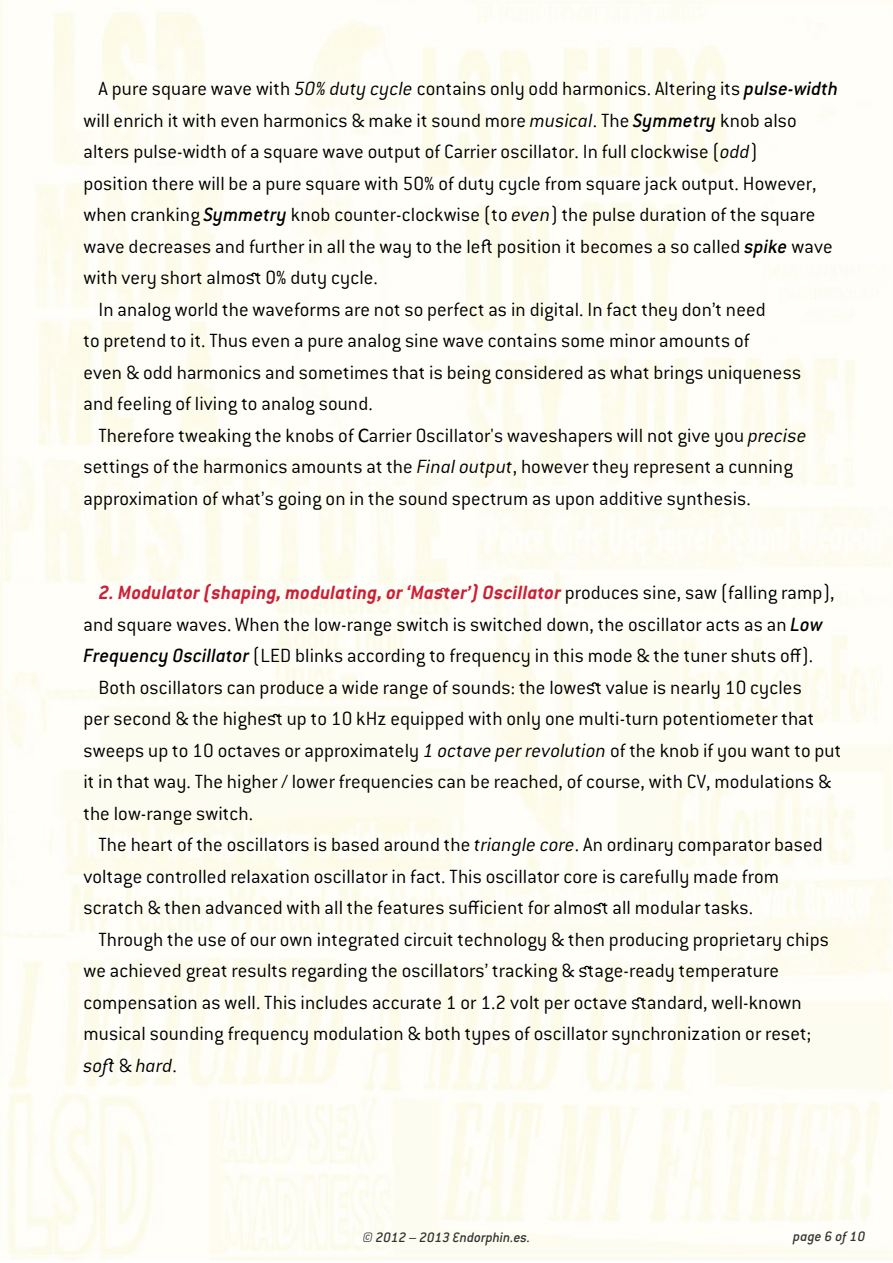
<style>
.page{position:relative;width:893px;height:1263px;background:#fff}
.page>*{position:absolute;margin:0;border:0;box-sizing:border-box;transform-origin:0 0}
.t1{font:300 21px "Conduit ITC";letter-spacing:.005em;color:#000}
.t2{font:italic 700 21px "Conduit ITC";letter-spacing:.005em;color:#cc2036}
.t3{font:italic 300 21px "Conduit ITC";letter-spacing:.005em;color:#000}
.t4{font:italic 500 15px "Conduit ITC";color:#333}
.s1{font-style:italic}
.s2{font-weight:500;font-style:italic}
.s3{font-family:"Calibri";font-weight:400}
.s4{font-weight:300;font-style:normal;color:#000}
.s5{font-style:normal}
</style>
<div class="page">
<svg style="left:440px;top:588px;width:6px;height:3px"></svg>
<svg style="left:592px;top:682px;width:5px;height:3px"></svg>
<svg style="left:273px;top:714px;width:5px;height:3px"></svg>
<svg style="left:598px;top:903px;width:6px;height:3px"></svg>
<svg style="left:584px;top:966px;width:6px;height:3px"></svg>
<svg style="left:637px;top:997px;width:5px;height:3px"></svg>
<svg style="left:251px;top:273px;width:6px;height:3px"></svg>
<svg style="left:486px;top:239px;width:4px;height:4px"></svg>
<svg style="left:108px;top:1058px;width:5px;height:4px"></svg>
<p class="t1" style="left:99px;top:77px;width:741px">A pure square wave with <span class="s1">50% duty cycle</span> contains only odd harmonics. Altering its <span class="s2">pulse-width</span></p>
<p class="t1" style="left:83px;top:109px;width:715px">will enrich it with even harmonics &amp; make it sound more <span class="s1">musical</span>. The <span class="s2">Symmetry</span> knob also</p>
<p class="t1" style="left:83px;top:140px;width:675px">alters pulse-width of a square wave output of Carrier oscillator. In full clockwise (<span class="s1">odd</span>)</p>
<p class="t1" style="left:83px;top:172px;width:735px">position there will be a pure square with 50% of duty cycle from square jack output. However,</p>
<p class="t1" style="left:83px;top:203px;width:734px">when cranking <span class="s2">Symmetry</span> knob counter-clockwise (to <span class="s1">even</span>) the pulse duration of the square</p>
<p class="t1" style="left:83px;top:235px;width:751px">wave decreases and further in all the way to the left position it becomes a so called <span class="s2">spike</span> wave</p>
<p class="t1" style="left:83px;top:266px;width:296px">with very short almost 0% duty cycle.</p>
<p class="t1" style="left:99px;top:298px;width:669px">In analog world the waveforms are not so perfect as in digital. In fact they don’t need</p>
<p class="t1" style="left:83px;top:329px;width:668px">to pretend to it. Thus even a pure analog sine wave contains some minor amounts of</p>
<p class="t1" style="left:83px;top:361px;width:719px">even &amp; odd harmonics and sometimes that is being considered as what brings uniqueness</p>
<p class="t1" style="left:83px;top:392px;width:291px">and feeling of living to analog sound.</p>
<p class="t1" style="left:99px;top:424px;width:710px">Therefore tweaking the knobs of <span class="s3">С</span>arrier Oscillator's waveshapers will not give you <span class="s1">precise</span></p>
<p class="t1" style="left:83px;top:455px;width:711px">settings of the harmonics amounts at the <span class="s1">Final output</span>, however they represent a cunning</p>
<p class="t1" style="left:83px;top:487px;width:669px">approximation of what’s going on in the sound spectrum as upon additive synthesis.</p>
<p class="t2" style="left:99px;top:580px;width:737px">2. Modulator (shaping, modulating, or ‘Master’) Oscillator <span class="s4">produces sine, saw (falling ramp),</span></p>
<p class="t1" style="left:83px;top:613px;width:741px">and square waves. When the low-range switch is switched down, the oscillator acts as an <span class="s2">Low</span></p>
<p class="t1" style="left:83px;top:644px;width:731px"><span class="s2">Frequency Oscillator</span> (LED blinks according to frequency in this mode &amp; the tuner shuts o~).</p>
<p class="t1" style="left:99px;top:676px;width:705px">Both oscillators can produce a wide range of sounds: the lowest value is nearly 10 cycles</p>
<p class="t1" style="left:83px;top:707px;width:732px">per second &amp; the highest up to 10 kHz equipped with only one multi-turn potentiometer that</p>
<p class="t1" style="left:83px;top:739px;width:759px">sweeps up to 10 octaves or approximately <span class="s1">1 octave per revolution</span> of the knob if you want to put</p>
<p class="t1" style="left:83px;top:770px;width:749px">it in that way. The higher / lower frequencies can be reached, of course, with CV, modulations &amp;</p>
<p class="t1" style="left:83px;top:802px;width:171px">the low-range switch.</p>
<p class="t1" style="left:99px;top:833px;width:726px">The heart of the oscillators is based around the <span class="s1">triangle core</span>. An ordinary comparator based</p>
<p class="t1" style="left:83px;top:865px;width:697px">voltage controlled relaxation oscillator in fact. This oscillator core is carefully made from</p>
<p class="t1" style="left:83px;top:896px;width:671px">scratch &amp; then advanced with all the features su~icient for almost all modular tasks.</p>
<p class="t1" style="left:99px;top:928px;width:732px">Through the use of our own integrated circuit technology &amp; then producing proprietary chips</p>
<p class="t1" style="left:83px;top:959px;width:697px">we achieved great results regarding the oscillators’ tracking &amp; stage-ready temperature</p>
<p class="t1" style="left:83px;top:991px;width:720px">compensation as well. This includes accurate 1 or 1.2 volt per octave standard, well-known</p>
<p class="t1" style="left:83px;top:1022px;width:729px">musical sounding frequency modulation &amp; both types of oscillator synchronization or reset;</p>
<p class="t3" style="left:83px;top:1054px;width:95px">soft <span class="s5">&amp;</span> hard<span class="s5">.</span></p>
<p class="t4" style="left:362px;top:1228px;width:169px">© 2012 – 2013 Endorphin.es.</p>
<p class="t4" style="left:793px;top:1227px;width:74px">page 6 of 10</p>
</div>
